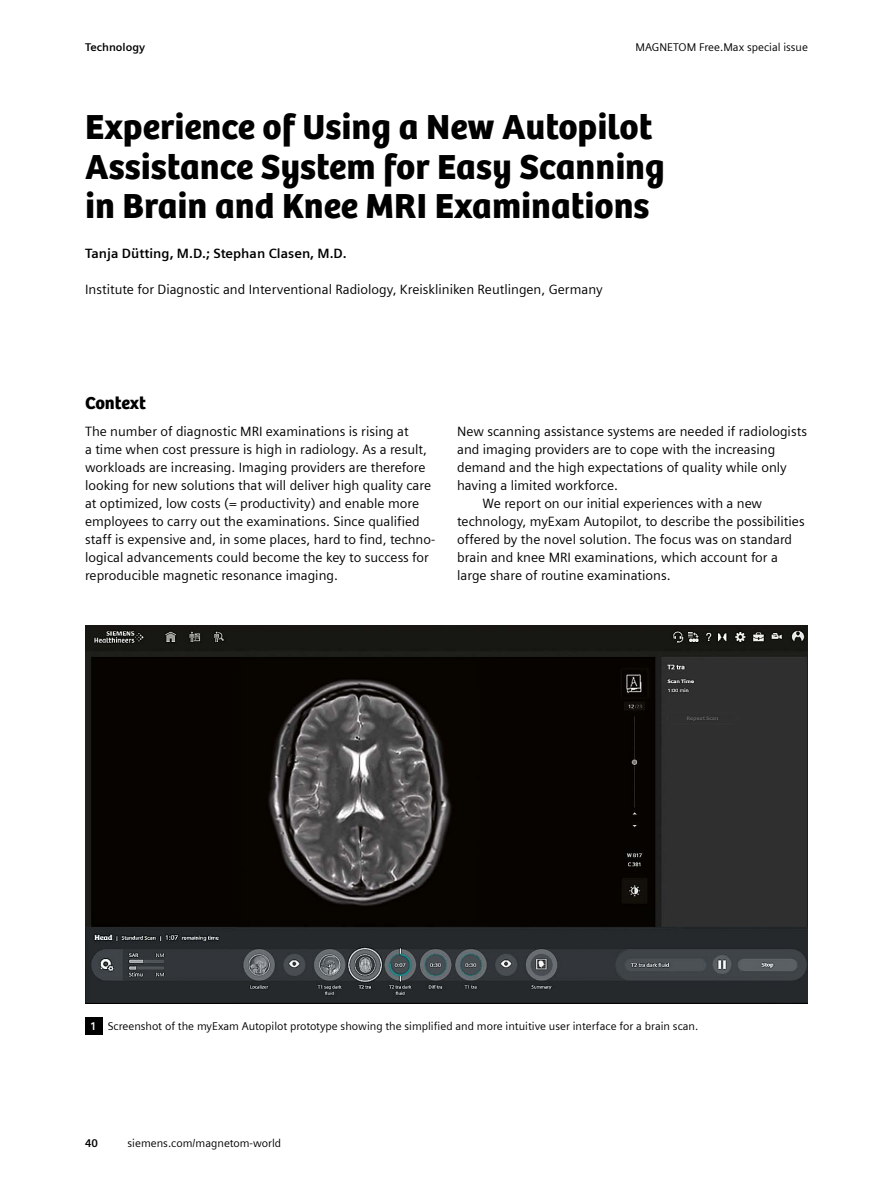
<style>
.page{position:relative;width:893px;height:1191px;background:#fff}
.page>*{position:absolute;margin:0;border:0;box-sizing:border-box;transform-origin:0 0}
.t1{font:36px/39.6px "SH Bree Headline Regular";color:#000}
.t2{font:18px "SH Bree Headline Regular";color:#000}
.t3{font:13.5px/18px "Siemens Sans";color:#000}
.t4{font:700 13.5px "Siemens Sans";color:#000}
.t5{font:11.25px "Siemens Sans";color:#000}
.t6{font:700 11.25px "Siemens Sans";color:#000}
.s1{font-weight:700;color:#fff}
</style>
<div class="page">
<div style="left:85px;top:1017px;width:17px;height:17px;background:#000"></div>
<img style="left:85px;top:625px;width:723px;height:378px">
<p class="t6" style="left:85px;top:39px;width:62px">Technology</p>
<p class="t5" style="left:635px;top:39px;width:174px">MAGNETOM Free.Max special issue</p>
<h1 class="t1" style="left:85px;top:106px;width:581px">Experience of Using a New Autopilot<br>Assistance System for Easy Scanning in Brain and Knee MRI Examinations</h1>
<p class="t4" style="left:85px;top:243px;width:263px">Tanja Dütting, M.D.; Stephan Clasen, M.D.</p>
<p class="t3" style="left:85px;top:279px;width:519px">Institute for Diagnostic and Interventional Radiology, Kreiskliniken Reutlingen, Germany</p>
<h2 class="t2" style="left:85px;top:389px;width:63px">Context</h2>
<p class="t3" style="left:85px;top:421px;width:352px">The number of diagnostic MRI examinations is rising at<br>a time when cost pressure is high in radiology. As a result, workloads are increasing. Imaging providers are therefore looking for new solutions that will deliver high quality care at optimized, low costs (= productivity) and enable more employees to carry out the examinations. Since qualified staff is expensive and, in some places, hard to find, techno&shy;logical advancements could become the key to success for reproducible magnetic resonance imaging.</p>
<p class="t3" style="left:457px;top:421px;width:351px">New scanning assistance systems are needed if radiologists</p>
<p class="t3" style="left:457px;top:439px;width:320px">and imaging providers are to cope with the increasing</p>
<p class="t3" style="left:457px;top:457px;width:331px">demand and the high expectations of quality while only</p>
<p class="t3" style="left:457px;top:475px;width:163px">having a limited workforce.</p>
<p class="t3" style="left:483px;top:493px;width:281px">We report on our initial experiences with a new</p>
<p class="t3" style="left:457px;top:511px;width:349px">technology, myExam Autopilot, to describe the possibilities</p>
<p class="t3" style="left:457px;top:529px;width:337px">offered by the novel solution. The focus was on standard</p>
<p class="t3" style="left:457px;top:547px;width:322px">brain and knee MRI examinations, which account for a</p>
<p class="t3" style="left:457px;top:565px;width:215px">large share of routine examinations.</p>
<p class="t5" style="left:90px;top:1018px;width:610px"><span class="s1">1</span> Screenshot of the myExam Autopilot prototype showing the simplified and more intuitive user interface for a brain scan.</p>
<p class="t6" style="left:85px;top:1135px;width:15px">40</p>
<p class="t5" style="left:128px;top:1135px;width:155px">siemens.com/magnetom-world</p>
</div>
